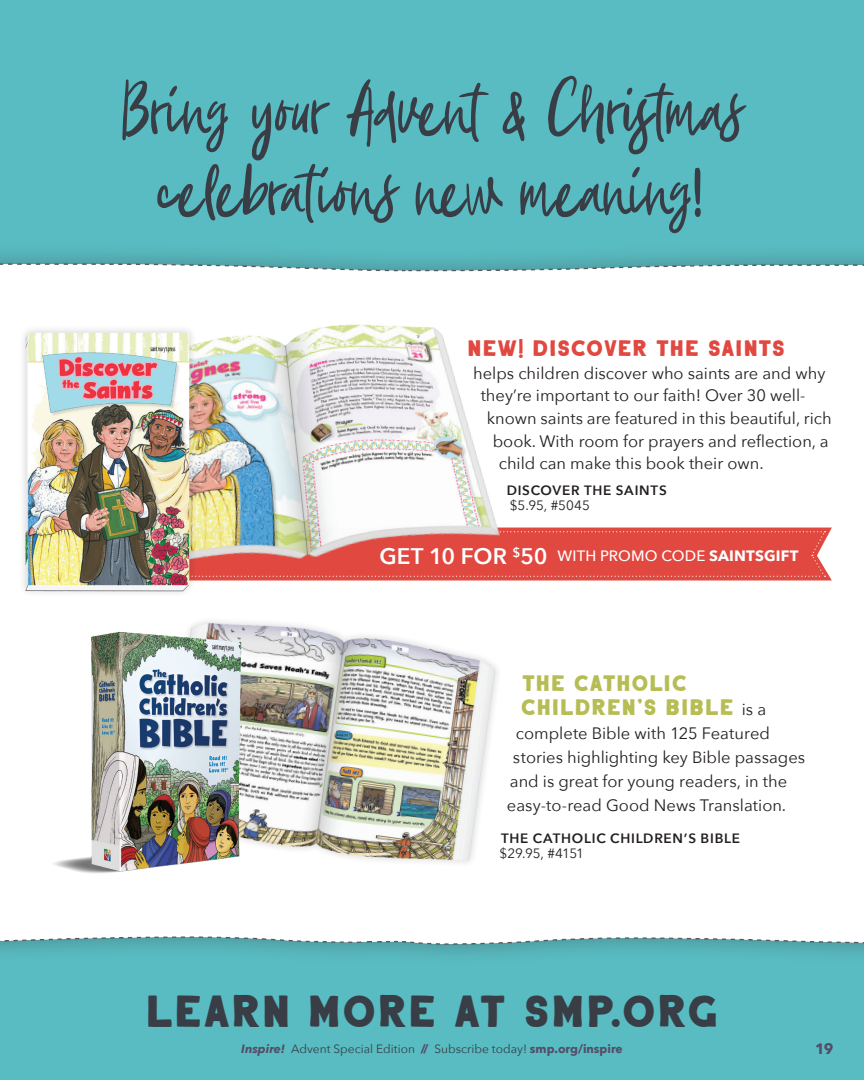
<style>
.page{position:relative;width:864px;height:1080px;background:#fff}
.page>*{position:absolute;margin:0;border:0;box-sizing:border-box;transform-origin:0 0}
.advent_article_heade{font:67.5px/81px "Aescudos";letter-spacing:.01em;color:#393e46;text-align:center}
.body{font:45px "Anthology";color:#393e46}
.body-2{font:22.5px/24px "Anthology";letter-spacing:.01em;color:#b6bd53}
.body-3{font:22.5px "Anthology";color:#e04840}
.body-4{font:600 22.5px "Avenir Next";letter-spacing:-.005em;color:#fff}
.body_text_2{font:16.5px "Avenir Next";color:#231f20}
.body-5{font:16.5px "Avenir Next";color:#231f20}
.body-6{font:500 15px "Avenir Next";letter-spacing:.01em;color:#fff}
.t1{font:700 15px "Avenir Next";color:#544c67}
.body-7{font:600 13.5px/15px "Avenir Next";letter-spacing:.055em;color:#231f20}
.t2{font:12px "Avenir Next";color:#393e46}
.s1{font-weight:400}
.s2{font-weight:700}
.s3{font-family:"Avenir Next";font-size:16.5px;color:#231f20}
.s4{font-weight:700;font-style:italic;color:#544c67}
.s5{font-weight:700;color:#544c67}
</style>
<div class="page">
<div style="left:0;top:936px;width:864px;height:144px;background:#231f20;opacity:.5"></div>
<div style="left:504px;top:528px;width:328px;height:52px;background:#e04840"></div>
<div style="left:0;top:0;width:864px;height:272px;background:#58bcc2"></div>
<img style="left:197px;top:324px;width:307px;height:257px">
<div style="left:18px;top:325px;width:179px;height:273px;background:#231f20;opacity:.2"></div>
<img style="left:24px;top:331px;width:166px;height:263px">
<img style="left:139px;top:581px;width:358px;height:282px">
<img style="left:53px;top:628px;width:194px;height:246px">
<p class="advent_article_heade" style="left:123px;top:72px;width:620px">Bring your Advent &amp; Christmas celebrations new meaning!</p>
<p class="body-3" style="left:467px;top:331px;width:319px">NEW! DISCOVER THE SAINTS</p>
<p class="body_text_2" style="left:473px;top:359px;width:354px">helps children discover who saints are and why</p>
<p class="body_text_2" style="left:481px;top:382px;width:326px">they’re important to our faith! Over 30 well-</p>
<p class="body_text_2" style="left:487px;top:404px;width:346px">known saints are featured in this beautiful, rich</p>
<p class="body_text_2" style="left:493px;top:427px;width:337px">book. With room for prayers and reflection, a</p>
<p class="body_text_2" style="left:499px;top:450px;width:267px">child can make this book their own.</p>
<p class="body-7" style="left:507px;top:483px;width:162px">DISCOVER THE SAINTS <span class="s1">$5.95, #5045</span></p>
<p class="body-4" style="left:379px;top:537px;width:170px">GET 10 FOR <sup>$</sup>50</p>
<p class="body-6" style="left:557px;top:543px;width:243px">WITH PROMO CODE <span class="s2">SAINTSGIFT</span></p>
<p class="body-2" style="left:520px;top:670px;width:247px">THE CATHOLIC<br>CHILDREN’S BIBLE <span class="s3">is a</span></p>
<p class="body-5" style="left:516px;top:720px;width:256px">complete Bible with 125 Featured</p>
<p class="body-5" style="left:513px;top:744px;width:294px">stories highlighting key Bible passages</p>
<p class="body-5" style="left:510px;top:768px;width:279px">and is great for young readers, in the</p>
<p class="body-5" style="left:507px;top:792px;width:281px">easy-to-read Good News Translation.</p>
<p class="body-7" style="left:500px;top:830px;width:242px">THE CATHOLIC CHILDREN’S BIBLE <span class="s1">$29.95, #4151</span></p>
<p class="body" style="left:145px;top:977px;width:575px">LEARN MORE AT SMP.ORG</p>
<p class="t2" style="left:241px;top:1039px;width:383px"><span class="s4">Inspire!</span> Advent Special Edition <span class="s5">//</span> Subscribe today! <span class="s5">smp.org/inspire</span></p>
<p class="t1" style="left:815px;top:1035px;width:20px">19</p>
</div>
